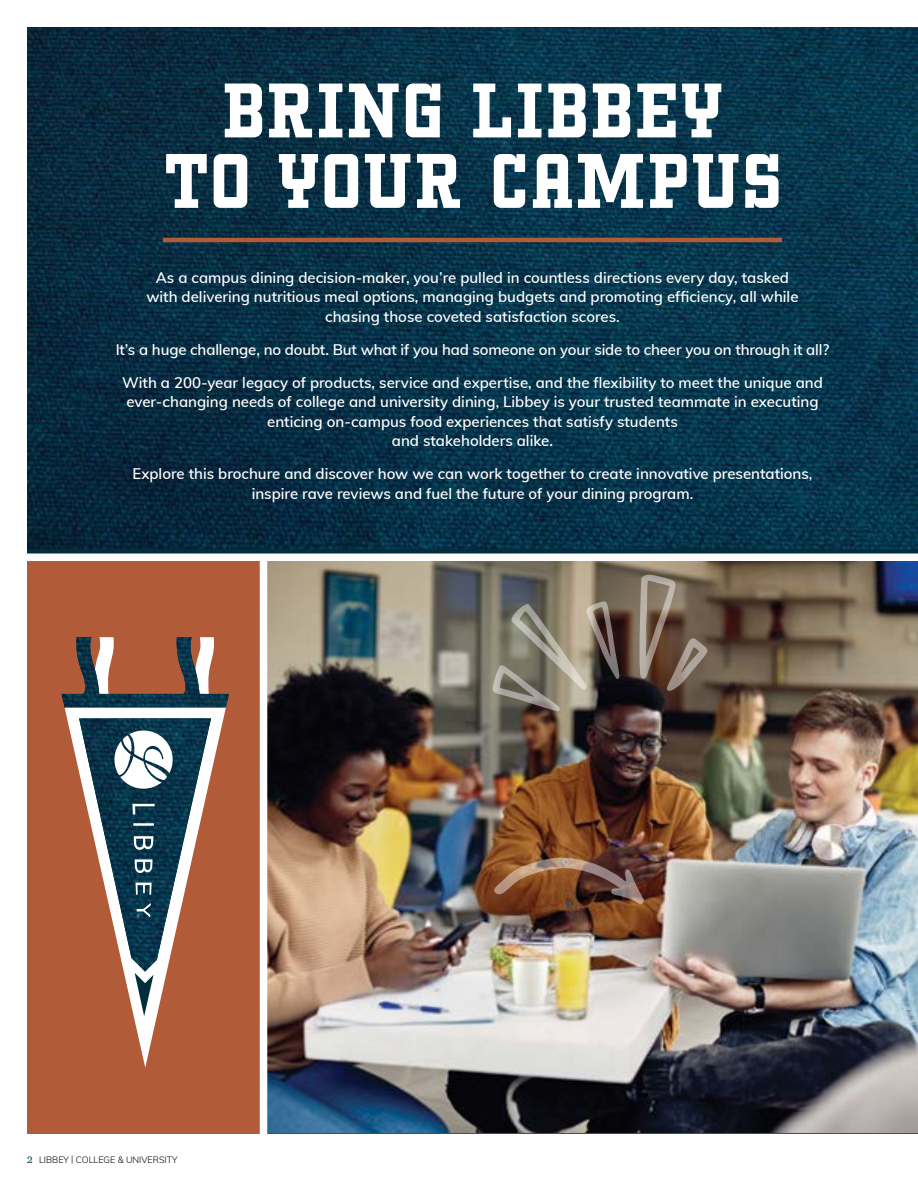
<style>
.page{position:relative;width:918px;height:1188px;background:#fff}
.page>*{position:absolute;margin:0;border:0;box-sizing:border-box;transform-origin:0 0}
.t1{font:84px/70.5px "Kegger";letter-spacing:.01em;color:#fff;text-align:center}
.t2{font:600 15px/19.5px "Muli";color:#fff;text-align:center}
.t3{font:300 9px "Muli";color:#000}
.s1{font-family:"Abril Text Lt";font-weight:400;font-style:italic;font-size:12px;color:#002f3b}
</style>
<div class="page">
<img style="left:27px;top:27px;width:891px;height:522px">
<img style="left:267px;top:561px;width:651px;height:572px">
<div style="left:27px;top:555px;width:237px;height:579px;background:#b25b38"></div>
<img style="left:62px;top:637px;width:167px;height:71px">
<svg style="left:65px;top:708px;width:161px;height:360px"></svg>
<svg style="left:79px;top:718px;width:132px;height:298px"></svg>
<div style="left:260px;top:559px;width:7px;height:575px;background:#fff"></div>
<div style="left:0;top:554px;width:918px;height:7px;background:#fff"></div>
<img style="left:494px;top:856px;width:151px;height:48px">
<svg style="left:639px;top:574px;width:71px;height:118px;background:#796758"></svg>
<svg style="left:492px;top:601px;width:128px;height:111px;background:#817a6d"></svg>
<hr style="left:163px;top:238px;width:619px;height:4px;background:#b25b38">
<h1 class="t1" style="left:163px;top:76px;width:620px">BRING LIBBEY<br>TO YOUR CAMPUS</h1>
<p class="t2" style="left:146px;top:267px;width:654px">As a campus dining decision-maker, you’re pulled in countless directions every day, tasked with delivering nutritious meal options, managing budgets and promoting efficiency, all while chasing those coveted satisfaction scores.</p>
<p class="t2" style="left:116px;top:339px;width:715px">It’s a huge challenge, no doubt. But what if you had someone on your side to cheer you on through it all?</p>
<p class="t2" style="left:122px;top:372px;width:702px">With a 200-year legacy of products, service and expertise, and the flexibility to meet the unique and ever-changing needs of college and university dining, Libbey is your trusted teammate in executing enticing on-campus food experiences that satisfy students<br>and stakeholders alike.</p>
<p class="t2" style="left:132px;top:464px;width:682px">Explore this brochure and discover how we can work together to create innovative presentations, inspire rave reviews and fuel the future of your dining program.</p>
<p class="t3" style="left:27px;top:1153px;width:152px"><span class="s1">2</span> LIBBEY | COLLEGE &amp; UNIVERSITY</p>
</div>
